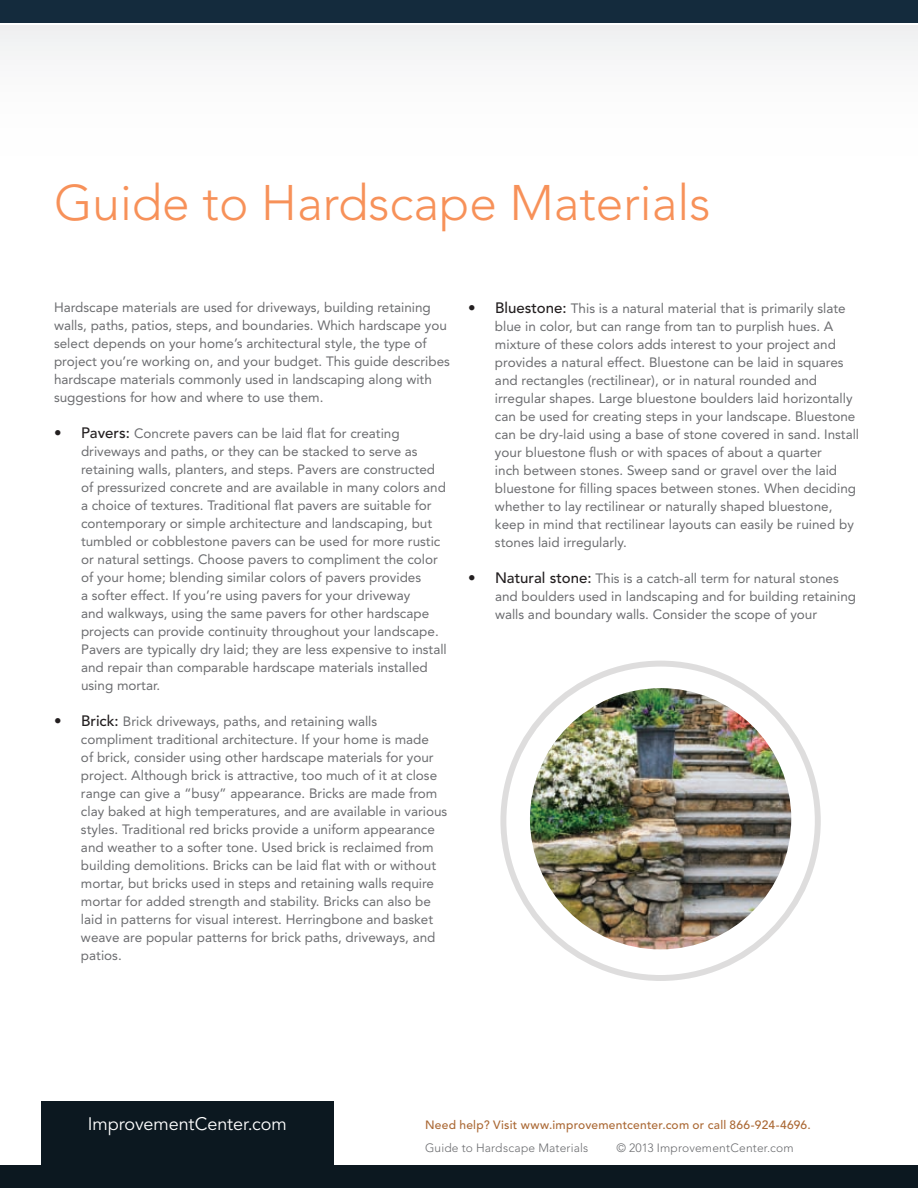
<style>
.page{position:relative;width:918px;height:1188px;background:#fff}
.page>*{position:absolute;margin:0;border:0;box-sizing:border-box;transform-origin:0 0}
.t1{font:300 49.5px "Avenir";color:#f79159}
.t2{font:18px "Avenir";letter-spacing:-.005em;color:#fff}
.t3{font:13.5px/18px "Avenir";color:#6c6d70}
.t4{font:500 12px "Avenir";letter-spacing:.02em;color:#ab6935}
.t5{font:300 12px "Avenir";letter-spacing:.015em;color:#6c6d70}
.s1{font-weight:500;font-size:15px;color:#231f20}
</style>
<div class="page">
<div style="left:0;top:0;width:918px;height:22px;background:#142b3d"></div>
<div style="left:0;top:1166px;width:918px;height:22px;background:#0c1820"></div>
<div style="left:41px;top:1101px;width:293px;height:76px;background:#0c1820"></div>
<img style="left:530px;top:688px;width:261px;height:261px;border-radius:131px">
<h1 class="t1" style="left:54px;top:174px;width:658px">Guide to Hardscape Materials</h1>
<p class="t3" style="left:54px;top:298px;width:397px">Hardscape materials are used for driveways, building retaining walls, paths, patios, steps, and boundaries. Which hardscape you select depends on your home’s architectural style, the type of project you’re working on, and your budget. This guide describes hardscape materials commonly used in landscaping along with suggestions for how and where to use them.</p>
<p class="t3" style="left:81px;top:424px;width:367px;text-indent:-27px"><span class="s1">• Pavers:</span> Concrete pavers can be laid flat for creating driveways and paths, or they can be stacked to serve as retaining walls, planters, and steps. Pavers are constructed of pressurized concrete and are available in many colors and a choice of textures. Traditional flat pavers are suitable for contemporary or simple architecture and landscaping, but tumbled or cobblestone pavers can be used for more rustic or natural settings. Choose pavers to compliment the color of your home; blending similar colors of pavers provides<br>a softer effect. If you’re using pavers for your driveway<br>and walkways, using the same pavers for other hardscape projects can provide continuity throughout your landscape.<br>Pavers are typically dry laid; they are less expensive to install and repair than comparable hardscape materials installed using mortar.</p>
<p class="t3" style="left:81px;top:712px;width:368px;text-indent:-27px"><span class="s1">• Brick:</span> Brick driveways, paths, and retaining walls compliment traditional architecture. If your home is made<br>of brick, consider using other hardscape materials for your project. Although brick is attractive, too much of it at close range can give a “busy” appearance. Bricks are made from clay baked at high temperatures, and are available in various styles. Traditional red bricks provide a uniform appearance and weather to a softer tone. Used brick is reclaimed from building demolitions. Bricks can be laid flat with or without mortar, but bricks used in steps and retaining walls require mortar for added strength and stability. Bricks can also be laid in patterns for visual interest. Herringbone and basket weave are popular patterns for brick paths, driveways, and patios.</p>
<p class="t3" style="left:495px;top:300px;width:366px;text-indent:-27px"><span class="s1">• Bluestone:</span> This is a natural material that is primarily slate blue in color, but can range from tan to purplish hues. A mixture of these colors adds interest to your project and provides a natural effect. Bluestone can be laid in squares and rectangles (rectilinear), or in natural rounded and irregular shapes. Large bluestone boulders laid horizontally can be used for creating steps in your landscape. Bluestone can be dry-laid using a base of stone covered in sand. Install your bluestone flush or with spaces of about a quarter<br>inch between stones. Sweep sand or gravel over the laid bluestone for filling spaces between stones. When deciding whether to lay rectilinear or naturally shaped bluestone, keep in mind that rectilinear layouts can easily be ruined by stones laid irregularly.</p>
<p class="t3" style="left:495px;top:570px;width:363px;text-indent:-27px"><span class="s1">• Natural stone:</span> This is a catch-all term for natural stones and boulders used in landscaping and for building retaining walls and boundary walls. Consider the scope of your</p>
<h2 class="t2" style="left:88px;top:1114px;width:201px">ImprovementCenter.com</h2>
<p class="t4" style="left:425px;top:1118px;width:387px">Need help? Visit www.improvementcenter.com or call 866-924-4696.</p>
<p class="t5" style="left:425px;top:1140px;width:165px">Guide to Hardscape Materials</p>
<p class="t5" style="left:616px;top:1140px;width:179px">© 2013 ImprovementCenter.com</p>
</div>
